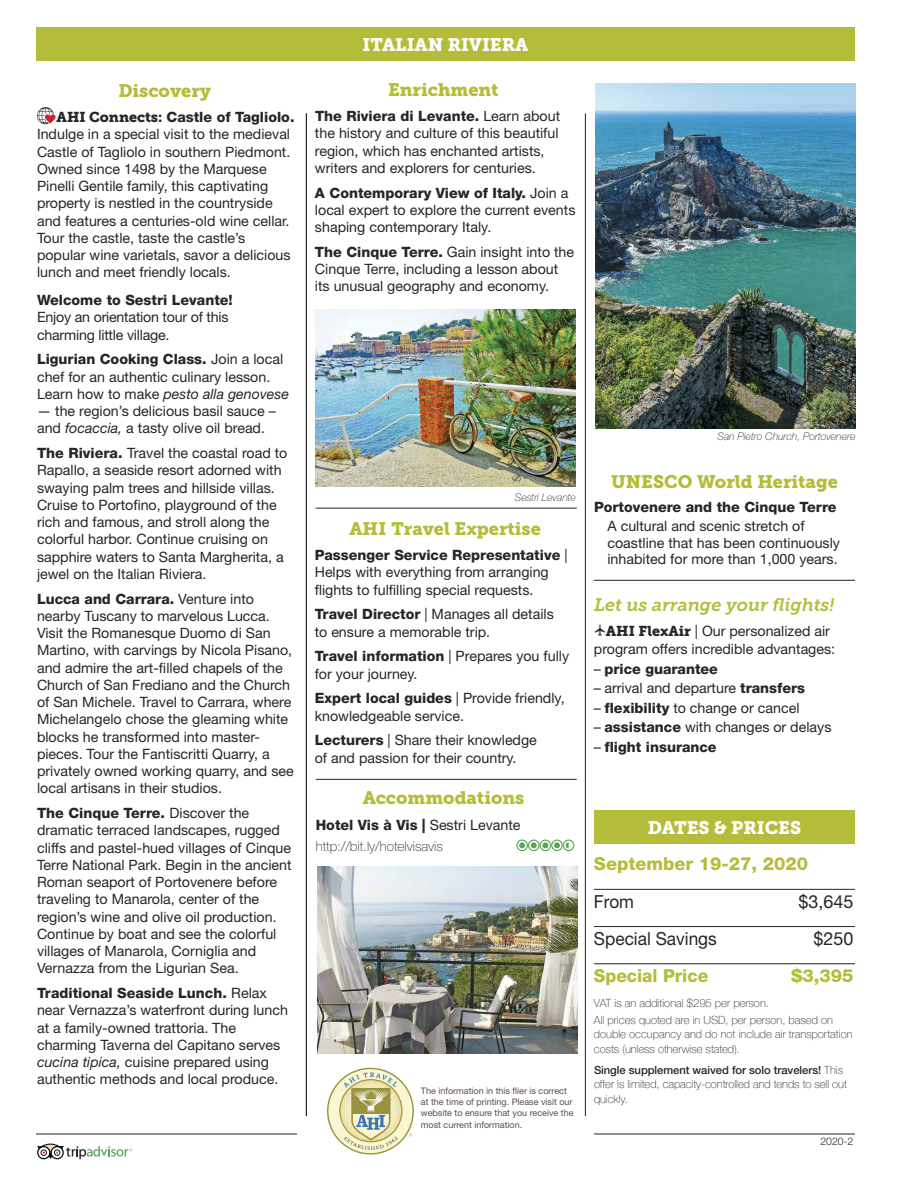
<style>
.page{position:relative;width:918px;height:1188px;background:#fff}
.page>*{position:absolute;margin:0;border:0;box-sizing:border-box;transform-origin:0 0}
.t1{font:18px "Museo Slab 900";color:#b4bd39}
.t2{font:18px "Museo Slab 900";letter-spacing:-.035em;color:#fff}
.t3{font:18px "Museo Slab 900";color:#fff}
.t4{font:800 18px "Helvetica Neue LT Pro";color:#b4bd39}
.t5{font:italic 18px "Museo Slab 700";color:#b4bd39}
.t6{font:18px "Helvetica Neue LT Pro";color:#272526;scale:.96 1}
.t7{font:800 18px "Helvetica Neue LT Pro";color:#b4bd39;scale:.96 1}
.t8{font:18px "Helvetica Neue LT Pro";color:#272526}
.t9{font:14.25px/17.2px "Helvetica Neue LT Pro";color:#272526}
.t10{font:800 14.25px "Helvetica Neue LT Pro";color:#272526}
.t11{font:100 13.5px "Helvetica Neue LT Pro";color:#272526}
.t12{font:100 11.25px/14.2px "Helvetica Neue";color:#272526}
.t13{font:500 11.25px "Helvetica Neue LT Pro";letter-spacing:-.005em;color:#272526}
.t14{font:italic 100 10.5px "Helvetica Neue LT Pro";color:#272526}
.t15{font:300 10.5px "Helvetica Neue LT Pro";color:#272526}
.t16{font:9px/11.2px "Helvetica Neue LT Pro";color:#594e48}
.s1{font-family:"Museo Slab 900"}
.s2{font-weight:800}
.s3{font-style:italic}
.s4{font-weight:400}
.s5{font-family:"Pictograph One";font-size:16.5px}
.s6{font-family:"Helvetica Neue";font-weight:100}
</style>
<div class="page">
<svg style="left:37px;top:107px;width:19px;height:17px"></svg>
<hr style="left:36px;top:1134px;width:261px;height:1px;background:#272526">
<hr style="left:594px;top:1134px;width:261px;height:1px;background:#272526">
<hr style="left:585px;top:113px;width:1px;height:1003px;background:#272526">
<svg style="left:37px;top:1144px;width:95px;height:15px"></svg>
<svg style="left:516px;top:840px;width:58px;height:11px"></svg>
<hr style="left:594px;top:580px;width:261px;height:1px;background:#272526">
<svg style="left:327px;top:1068px;width:87px;height:87px"></svg>
<hr style="left:306px;top:113px;width:1px;height:1003px;background:#272526">
<div style="left:36px;top:27px;width:819px;height:34px;background:#b4bd39"></div>
<img style="left:315px;top:309px;width:261px;height:178px">
<hr style="left:316px;top:779px;width:261px;height:1px;background:#272526">
<img style="left:317px;top:867px;width:260px;height:187px">
<img style="left:595px;top:83px;width:260px;height:345px">
<hr style="left:316px;top:508px;width:261px;height:1px;background:#272526">
<hr style="left:594px;top:889px;width:261px;height:1px;background:#272526">
<hr style="left:594px;top:926px;width:261px;height:1px;background:#272526">
<hr style="left:594px;top:963px;width:261px;height:1px;background:#272526">
<div style="left:594px;top:810px;width:261px;height:34px;background:#b4bd39"></div>
<p class="t2" style="left:275px;top:34px;width:342px">PROVENCPER&amp;OTGHREAMFRTENTCLEH RIVIERA</p>
<p class="t3" style="left:363px;top:34px;width:167px">ITALIAN RIVIERA</p>
<p class="t1" style="left:118px;top:81px;width:94px">Discovery</p>
<p class="t9" style="left:37px;top:108px;width:259px;text-indent:20px"><span class="s1">AHI Connects:</span> <span class="s2">Castle of Tagliolo.<br></span>Indulge in a special visit to the medieval Castle of Tagliolo in southern Piedmont.<br>Owned since 1498 by the Marquese Pinelli Gentile family, this captivating property is nestled in the countryside and features a centuries-old wine cellar.<br>Tour the castle, taste the castle’s popular wine varietals, savor a delicious lunch and meet friendly locals.</p>
<p class="t10" style="left:37px;top:292px;width:197px">Welcome to Sestri Levante!</p>
<p class="t9" style="left:37px;top:308px;width:193px">Enjoy an orientation tour of this charming little village.</p>
<p class="t9" style="left:37px;top:350px;width:254px"><span class="s2">Ligurian Cooking Class.</span> Join a local chef for an authentic culinary lesson.<br>Learn how to make <span class="s3">pesto alla genovese</span></p>
<p class="t9" style="left:37px;top:402px;width:240px">— the region’s delicious basil sauce – and <span class="s3">focaccia,</span> a tasty olive oil bread.</p>
<p class="t9" style="left:37px;top:444px;width:252px"><span class="s2">The Riviera.</span> Travel the coastal road to Rapallo, a seaside resort adorned with swaying palm trees and hillside villas.<br>Cruise to Portofino, playground of the rich and famous, and stroll along the colorful harbor. Continue cruising on sapphire waters to Santa Margherita, a jewel on the Italian Riviera.</p>
<p class="t9" style="left:37px;top:590px;width:258px"><span class="s2">Lucca and Carrara.</span> Venture into nearby Tuscany to marvelous Lucca.<br>Visit the Romanesque Duomo di San Martino, with carvings by Nicola Pisano, and admire the art-filled chapels of the Church of San Frediano and the Church of San Michele. Travel to Carrara, where Michelangelo chose the gleaming white blocks he transformed into master&shy;pieces. Tour the Fantiscritti Quarry, a privately owned working quarry, and see local artisans in their studios.</p>
<p class="t9" style="left:37px;top:804px;width:256px"><span class="s2">The Cinque Terre.</span> Discover the dramatic terraced landscapes, rugged cliffs and pastel-hued villages of Cinque Terre National Park. Begin in the ancient Roman seaport of Portovenere before traveling to Manarola, center of the region’s wine and olive oil production.<br>Continue by boat and see the colorful villages of Manarola, Corniglia and Vernazza from the Ligurian Sea.</p>
<p class="t9" style="left:37px;top:984px;width:252px"><span class="s2">Traditional Seaside Lunch.</span> Relax near Vernazza’s waterfront during lunch at a family-owned trattoria. The charming Taverna del Capitano serves <span class="s3">cucina tipica,</span> cuisine prepared using authentic methods and local produce.</p>
<p class="t1" style="left:388px;top:80px;width:112px">Enrichment</p>
<p class="t9" style="left:315px;top:107px;width:247px"><span class="s2">The Riviera di Levante.</span> Learn about the history and culture of this beautiful region, which has enchanted artists, writers and explorers for centuries.</p>
<p class="t9" style="left:315px;top:184px;width:262px"><span class="s2">A Contemporary View of Italy.</span> Join a local expert to explore the current events shaping contemporary Italy.</p>
<p class="t9" style="left:315px;top:243px;width:261px"><span class="s2">The Cinque Terre.</span> Gain insight into the<br>Cinque Terre, including a lesson about its unusual geography and economy.</p>
<p class="t14" style="left:515px;top:491px;width:63px">Sestri Levante</p>
<p class="t1" style="left:349px;top:519px;width:193px">AHI Travel Expertise</p>
<p class="t9" style="left:315px;top:546px;width:254px"><span class="s2">Passenger Service Representative</span> |<br>Helps with everything from arranging flights to fulfilling special requests.</p>
<p class="t9" style="left:315px;top:605px;width:241px"><span class="s2">Travel Director</span> | Manages all details to ensure a memorable trip.</p>
<p class="t9" style="left:315px;top:647px;width:256px"><span class="s2">Travel information</span> | Prepares you fully for your journey.</p>
<p class="t9" style="left:315px;top:689px;width:251px"><span class="s2">Expert local guides</span> | Provide friendly, knowledgeable service.</p>
<p class="t9" style="left:315px;top:731px;width:224px"><span class="s2">Lecturers</span> | Share their knowledge of and passion for their country.</p>
<p class="t1" style="left:363px;top:788px;width:163px">Accommodations</p>
<p class="t10" style="left:316px;top:816px;width:206px">Hotel Vis à Vis | <span class="s4">Sestri Levante</span></p>
<p class="t11" style="left:316px;top:838px;width:129px">http://bit.ly/hotelvisavis</p>
<p class="t16" style="left:421px;top:1085px;width:154px">The information in this flier is correct at the time of printing. Please visit our website to ensure that you receive the most current information.</p>
<p class="t14" style="left:717px;top:430px;width:140px">San Pietro Church, Portovenere</p>
<p class="t1" style="left:611px;top:471px;width:228px">UNESCO World Heritage</p>
<p class="t10" style="left:594px;top:498px;width:244px">Portovenere and the Cinque Terre</p>
<p class="t9" style="left:608px;top:518px;width:234px;line-height:16.5px">A cultural and scenic stretch of coastline that has been continuously inhabited for more than 1,000 years.</p>
<p class="t5" style="left:594px;top:594px;width:242px">Let us arrange your flights!</p>
<p class="t9" style="left:594px;top:622px;width:243px;line-height:18px"><span class="s5">A</span><span class="s1">AHI FlexAir</span> | Our personalized air program offers incredible advantages:</p>
<p class="t10" style="left:594px;top:660px;width:126px"><span class="s4">–</span> price guarantee</p>
<p class="t9" style="left:594px;top:679px;width:213px">– arrival and departure <span class="s2">transfers</span></p>
<p class="t9" style="left:594px;top:699px;width:207px">– <span class="s2">flexibility</span> to change or cancel</p>
<p class="t9" style="left:594px;top:718px;width:239px">– <span class="s2">assistance</span> with changes or delays</p>
<p class="t10" style="left:594px;top:738px;width:124px"><span class="s4">–</span> flight insurance</p>
<p class="t3" style="left:648px;top:817px;width:155px">DATES &amp; PRICES</p>
<p class="t4" style="left:594px;top:853px;width:216px">September 19-27, 2020</p>
<p class="t6" style="left:594px;top:890px;width:43px">From</p>
<p class="t8" style="left:798px;top:890px;width:57px">$3,645</p>
<p class="t6" style="left:594px;top:927px;width:129px">Special Savings</p>
<p class="t8" style="left:813px;top:927px;width:42px">$250</p>
<p class="t7" style="left:594px;top:965px;width:121px">Special Price</p>
<p class="t4" style="left:791px;top:965px;width:64px">$3,395</p>
<p class="t12" style="left:594px;top:994px;width:240px;line-height:17.2px">VAT is an additional $295 per person.<br>All prices quoted are in USD, per person, based on</p>
<p class="t12" style="left:594px;top:1027px;width:260px">double occupancy and do not include air transportation costs (unless otherwise stated).</p>
<p class="t13" style="left:594px;top:1063px;width:251px">Single supplement waived for solo travelers! <span class="s6">This</span></p>
<p class="t12" style="left:594px;top:1077px;width:255px">offer is limited, capacity-controlled and tends to sell out quickly.</p>
<p class="t15" style="left:820px;top:1135px;width:35px">2020-2</p>
</div>
